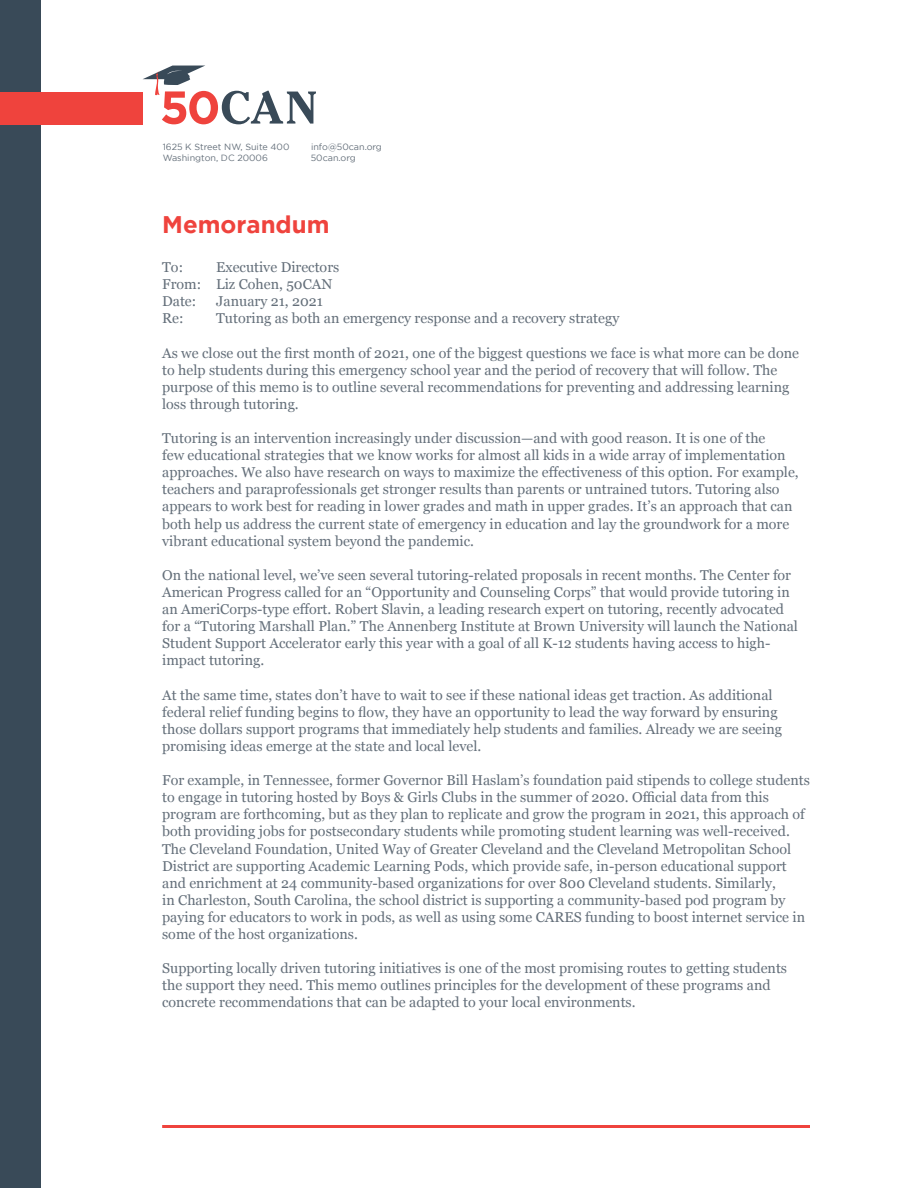
<style>
.page{position:relative;width:918px;height:1188px;background:#fff}
.page>*{position:absolute;margin:0;border:0;box-sizing:border-box;transform-origin:0 0}
.t1{font:700 24px "Gotham";color:#ef433d}
.t2{font:14.25px/17.1px "Georgia";color:#646f7a}
.t3{font:9px/10.8px "Gotham";color:#646f7a}
</style>
<div class="page">
<svg style="left:143px;top:66px;width:173px;height:58px"></svg>
<div style="left:0;top:0;width:40px;height:1188px;background:#394a58"></div>
<div style="left:0;top:92px;width:143px;height:32px;background:#ef433d"></div>
<hr style="left:162px;top:1125px;width:648px;height:3px;background:#ef433d">
<p class="t3" style="left:163px;top:142px;width:128px">1625 K Street NW, Suite 400<br>Washington, DC 20006</p>
<p class="t3" style="left:311px;top:142px;width:73px">info@50can.org<br>50can.org</p>
<h1 class="t1" style="left:162px;top:211px;width:169px">Memorandum</h1>
<p class="t2" style="left:162px;top:258px;width:22px">To:</p>
<p class="t2" style="left:162px;top:258px;width:179px;text-indent:54px">Executive Directors<br>From: Liz Cohen, 50CAN<br>Date:</p>
<p class="t2" style="left:216px;top:292px;width:108px">January 21, 2021</p>
<p class="t2" style="left:162px;top:309px;width:23px">Re:</p>
<p class="t2" style="left:216px;top:309px;width:405px">Tutoring as both an emergency response and a recovery strategy</p>
<p class="t2" style="left:162px;top:344px;width:638px">As we close out the first month of 2021, one of the biggest questions we face is what more can be done to help students during this emergency school year and the period of recovery that will follow. The purpose of this memo is to outline several recommendations for preventing and addressing learning loss through tutoring.</p>
<p class="t2" style="left:162px;top:429px;width:638px">Tutoring is an intervention increasingly under discussion—and with good reason. It is one of the<br>few educational strategies that we know works for almost all kids in a wide array of implementation approaches. We also have research on ways to maximize the effectiveness of this option. For example, teachers and paraprofessionals get stronger results than parents or untrained tutors. Tutoring also appears to work best for reading in lower grades and math in upper grades. It’s an approach that can both help us address the current state of emergency in education and lay the groundwork for a more vibrant educational system beyond the pandemic.</p>
<p class="t2" style="left:162px;top:566px;width:637px">On the national level, we’ve seen several tutoring-related proposals in recent months. The Center for American Progress called for an “Opportunity and Counseling Corps” that would provide tutoring in an AmeriCorps-type effort. Robert Slavin, a leading research expert on tutoring, recently advocated for a “Tutoring Marshall Plan.” The Annenberg Institute at Brown University will launch the National Student Support Accelerator early this year with a goal of all K-12 students having access to high&shy;impact tutoring.</p>
<p class="t2" style="left:162px;top:686px;width:621px">At the same time, states don’t have to wait to see if these national ideas get traction. As additional federal relief funding begins to flow, they have an opportunity to lead the way forward by ensuring those dollars support programs that immediately help students and families. Already we are seeing promising ideas emerge at the state and local level.</p>
<p class="t2" style="left:162px;top:771px;width:649px">For example, in Tennessee, former Governor Bill Haslam’s foundation paid stipends to college students to engage in tutoring hosted by Boys &amp; Girls Clubs in the summer of 2020. Official data from this program are forthcoming, but as they plan to replicate and grow the program in 2021, this approach of both providing jobs for postsecondary students while promoting student learning was well-received.<br>The Cleveland Foundation, United Way of Greater Cleveland and the Cleveland Metropolitan School District are supporting Academic Learning Pods, which provide safe, in-person educational support and enrichment at 24 community-based organizations for over 800 Cleveland students. Similarly,<br>in Charleston, South Carolina, the school district is supporting a community-based pod program by paying for educators to work in pods, as well as using some CARES funding to boost internet service in some of the host organizations.</p>
<p class="t2" style="left:162px;top:959px;width:626px">Supporting locally driven tutoring initiatives is one of the most promising routes to getting students the support they need. This memo outlines principles for the development of these programs and concrete recommendations that can be adapted to your local environments.</p>
</div>
